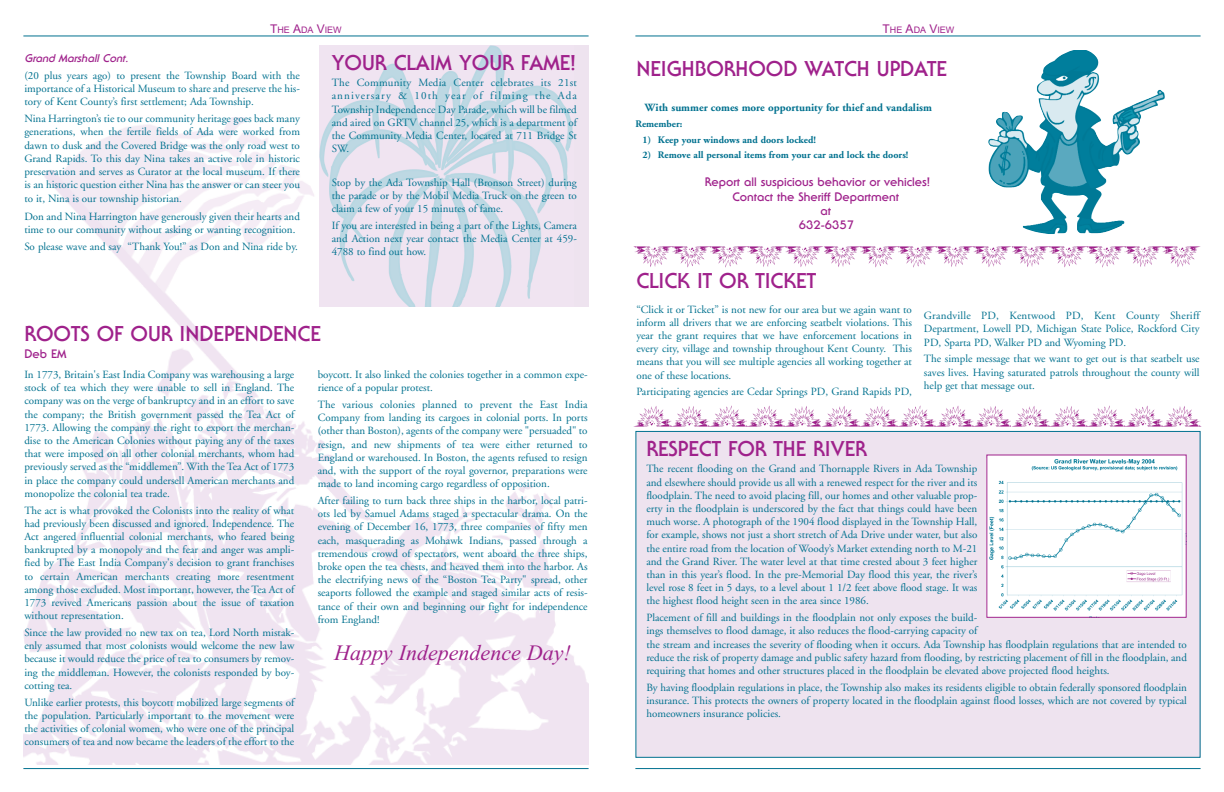
<style>
.page{position:relative;width:1224px;height:792px;background:#fff}
.page>*{position:absolute;margin:0;border:0;box-sizing:border-box;transform-origin:0 0}
.t1{font:italic 22px "Times New Roman";color:#9f218b}
.t2{font:700 21px "Serif Gothic";color:#9f218b}
.t3{font:700 12px "Serif Gothic";color:#9f218b}
.t4{font:11px/13.2px "Adobe Garamond";color:#00718f;text-align:justify}
.t5{font:700 11px "Adobe Garamond";color:#00718f}
.t6{font:italic 700 11px "Serif Gothic";color:#9f218b}
.t7{font:700 10px "Adobe Garamond";color:#00718f}
.t8{font:9px "Arial";color:#9f218b}
.s1{font-size:12px}
</style>
<div class="page">
<div style="left:636px;top:431px;width:564px;height:326px;background:#eee3ef"></div>
<img style="left:23px;top:118px;width:566px;height:646px">
<hr style="left:23px;top:768px;width:566px;height:1px;background:#00718f">
<hr style="left:635px;top:768px;width:566px;height:1px;background:#00718f">
<hr style="left:23px;top:36px;width:566px;height:1px;background:#00718f">
<hr style="left:635px;top:36px;width:566px;height:1px;background:#00718f">
<div style="left:320px;top:45px;width:269px;height:262px;background:#eee3ef"></div>
<img style="left:320px;top:45px;width:253px;height:262px">
<img style="left:988px;top:50px;width:177px;height:184px">
<img style="left:633px;top:406px;width:569px;height:21px">
<img style="left:824px;top:246px;width:377px;height:22px">
<img style="left:634px;top:246px;width:190px;height:22px">
<img style="left:988px;top:458px;width:197px;height:158px">
<img style="left:1126px;top:568px;width:47px;height:17px">
<p class="t8" style="left:270px;top:26px;width:73px"><span class="s1">T</span>HE <span class="s1">A</span>DA <span class="s1">V</span>IEW</p>
<p class="t8" style="left:883px;top:26px;width:73px"><span class="s1">T</span>HE <span class="s1">A</span>DA <span class="s1">V</span>IEW</p>
<p class="t6" style="left:24px;top:54px;width:108px">Grand Marshall Cont.</p>
<p class="t4" style="left:24px;top:70px;width:277px">(20 plus years ago) to present the Township Board with the importance of a Historical Museum to share and preserve the his&shy;tory of Kent County’s first settlement; Ada Township.</p>
<p class="t4" style="left:24px;top:113px;width:277px">Nina Harrington’s tie to our community heritage goes back many generations, when the fertile fields of Ada were worked from dawn to dusk and the Covered Bridge was the only road west to Grand Rapids. To this day Nina takes an active role in historic preservation and serves as Curator at the local museum. If there is an historic question either Nina has the answer or can steer you to it, Nina is our township historian.</p>
<p class="t4" style="left:24px;top:211px;width:277px">Don and Nina Harrington have generously given their hearts and time to our community without asking or wanting recognition.</p>
<p class="t4" style="left:24px;top:241px;width:275px">So please wave and say “Thank You!” as Don and Nina ride by.</p>
<h2 class="t2" style="left:332px;top:55px;width:246px">YOUR CLAIM YOUR FAME!</h2>
<p class="t4" style="left:332px;top:77px;width:247px">The Community Media Center celebrates its 21st anniversary &amp; 10th year of filming the Ada Township Independence Day Parade, which will be filmed and aired on GRTV channel 25, which is a department of the Community Media Center, located at 711 Bridge St SW.</p>
<p class="t4" style="left:332px;top:177px;width:247px">Stop by the Ada Township Hall (Bronson Street) during the parade or by the Mobil Media Truck on the green to claim a few of your 15 minutes of fame.</p>
<p class="t4" style="left:332px;top:220px;width:247px">If you are interested in being a part of the Lights, Camera and Action next year contact the Media Center at 459- 4788 to find out how.</p>
<h2 class="t2" style="left:24px;top:326px;width:298px">ROOTS OF OUR INDEPENDENCE</h2>
<p class="t3" style="left:24px;top:349px;width:44px">Deb EM</p>
<p class="t4" style="left:24px;top:369px;width:271px">In 1773, Britain's East India Company was warehousing a large stock of tea which they were unable to sell in England. The company was on the verge of bankruptcy and in an effort to save the company; the British government passed the Tea Act of 1773. Allowing the company the right to export the merchan&shy;dise to the American Colonies without paying any of the taxes that were imposed on all other colonial merchants, whom had previously served as the “middlemen”. With the Tea Act of 1773 in place the company could undersell American merchants and monopolize the colonial tea trade.</p>
<p class="t4" style="left:24px;top:504px;width:271px">The act is what provoked the Colonists into the reality of what had previously been discussed and ignored. Independence. The Act angered influential colonial merchants, who feared being bankrupted by a monopoly and the fear and anger was ampli&shy;fied by The East India Company's decision to grant franchises to certain American merchants creating more resentment among those excluded. Most important, however, the Tea Act of 1773 revived Americans passion about the issue of taxation without representation.</p>
<p class="t4" style="left:24px;top:627px;width:271px">Since the law provided no new tax on tea, Lord North mistak&shy;enly assumed that most colonists would welcome the new law because it would reduce the price of tea to consumers by remov&shy;ing the middleman. However, the colonists responded by boy&shy;cotting tea.</p>
<p class="t4" style="left:24px;top:696px;width:271px">Unlike earlier protests, this boycott mobilized large segments of the population. Particularly important to the movement were the activities of colonial women, who were one of the principal consumers of tea and now became the leaders of the effort to the</p>
<p class="t4" style="left:318px;top:369px;width:271px">boycott. It also linked the colonies together in a common expe&shy;rience of a popular protest.</p>
<p class="t4" style="left:318px;top:399px;width:271px">The various colonies planned to prevent the East India Company from landing its cargoes in colonial ports. In ports (other than Boston), agents of the company were "persuaded" to resign, and new shipments of tea were either returned to England or warehoused. In Boston, the agents refused to resign and, with the support of the royal governor, preparations were made to land incoming cargo regardless of opposition.</p>
<p class="t4" style="left:318px;top:495px;width:271px">After failing to turn back three ships in the harbor, local patri&shy;ots led by Samuel Adams staged a spectacular drama. On the evening of December 16, 1773, three companies of fifty men each, masquerading as Mohawk Indians, passed through a tremendous crowd of spectators, went aboard the three ships, broke open the tea chests, and heaved them into the harbor. As the electrifying news of the “Boston Tea Party" spread, other seaports followed the example and staged similar acts of resis&shy;tance of their own and beginning our fight for independence from England!</p>
<h1 class="t1" style="left:334px;top:645px;width:238px">Happy Independence Day!</h1>
<h2 class="t2" style="left:636px;top:61px;width:312px">NEIGHBORHOOD WATCH UPDATE</h2>
<p class="t5" style="left:645px;top:103px;width:288px">With summer comes more opportunity for thief and vandalism</p>
<p class="t7" style="left:635px;top:120px;width:48px">Remember:</p>
<p class="t7" style="left:643px;top:136px;width:175px">1) Keep your windows and doors locked!</p>
<p class="t7" style="left:643px;top:151px;width:267px">2) Remove all personal items from your car and lock the doors!</p>
<p class="t3" style="left:705px;top:178px;width:227px">Report all suspicious behavior or vehicles!</p>
<p class="t3" style="left:732px;top:192px;width:168px">Contact the Sheriff Department</p>
<p class="t3" style="left:821px;top:206px;width:12px">at</p>
<p class="t3" style="left:799px;top:221px;width:57px">632-6357</p>
<h2 class="t2" style="left:636px;top:274px;width:181px">CLICK IT OR TICKET</h2>
<p class="t4" style="left:636px;top:303px;width:277px">“Click it or Ticket” is not new for our area but we again want to inform all drivers that we are enforcing seatbelt violations. This year the grant requires that we have enforcement locations in every city, village and township throughout Kent County. This means that you will see multiple agencies all working together at one of these locations.</p>
<p class="t4" style="left:636px;top:386px;width:277px">Participating agencies are Cedar Springs PD, Grand Rapids PD,</p>
<p class="t4" style="left:924px;top:310px;width:277px">Grandville PD, Kentwood PD, Kent County Sheriff Department, Lowell PD, Michigan State Police, Rockford City PD, Sparta PD, Walker PD and Wyoming PD.</p>
<p class="t4" style="left:924px;top:353px;width:277px">The simple message that we want to get out is that seatbelt use saves lives. Having saturated patrols throughout the county will help get that message out.</p>
<h2 class="t2" style="left:646px;top:441px;width:222px">RESPECT FOR THE RIVER</h2>
<p class="t4" style="left:646px;top:463px;width:332px">The recent flooding on the Grand and Thornapple Rivers in Ada Township and elsewhere should provide us all with a renewed respect for the river and its floodplain. The need to avoid placing fill, our homes and other valuable prop&shy;erty in the floodplain is underscored by the fact that things could have been much worse. A photograph of the 1904 flood displayed in the Township Hall, for example, shows not just a short stretch of Ada Drive under water, but also the entire road from the location of Woody’s Market extending north to M-21 and the Grand River. The water level at that time crested about 3 feet higher than in this year’s flood. In the pre-Memorial Day flood this year, the river’s level rose 8 feet in 5 days, to a level about 1 1/2 feet above flood stage. It was the highest flood height seen in the area since 1986.</p>
<p class="t4" style="left:646px;top:612px;width:542px;text-align:left">Placement of fill and buildings in the floodplain not only exposes the build-<br>ings themselves to flood damage, it also reduces the flood-carrying capacity of<br>the stream and increases the severity of flooding when it occurs. Ada Township has floodplain regulations that are intended to reduce the risk of property damage and public safety hazard from flooding, by restricting placement of fill in the floodplain, and requiring that homes and other structures placed in the floodplain be elevated above projected flood heights.</p>
<p class="t4" style="left:646px;top:682px;width:542px">By having floodplain regulations in place, the Township also makes its residents eligible to obtain federally sponsored floodplain insurance. This protects the owners of property located in the floodplain against flood losses, which are not covered by typical homeowners insurance policies.</p>
</div>
